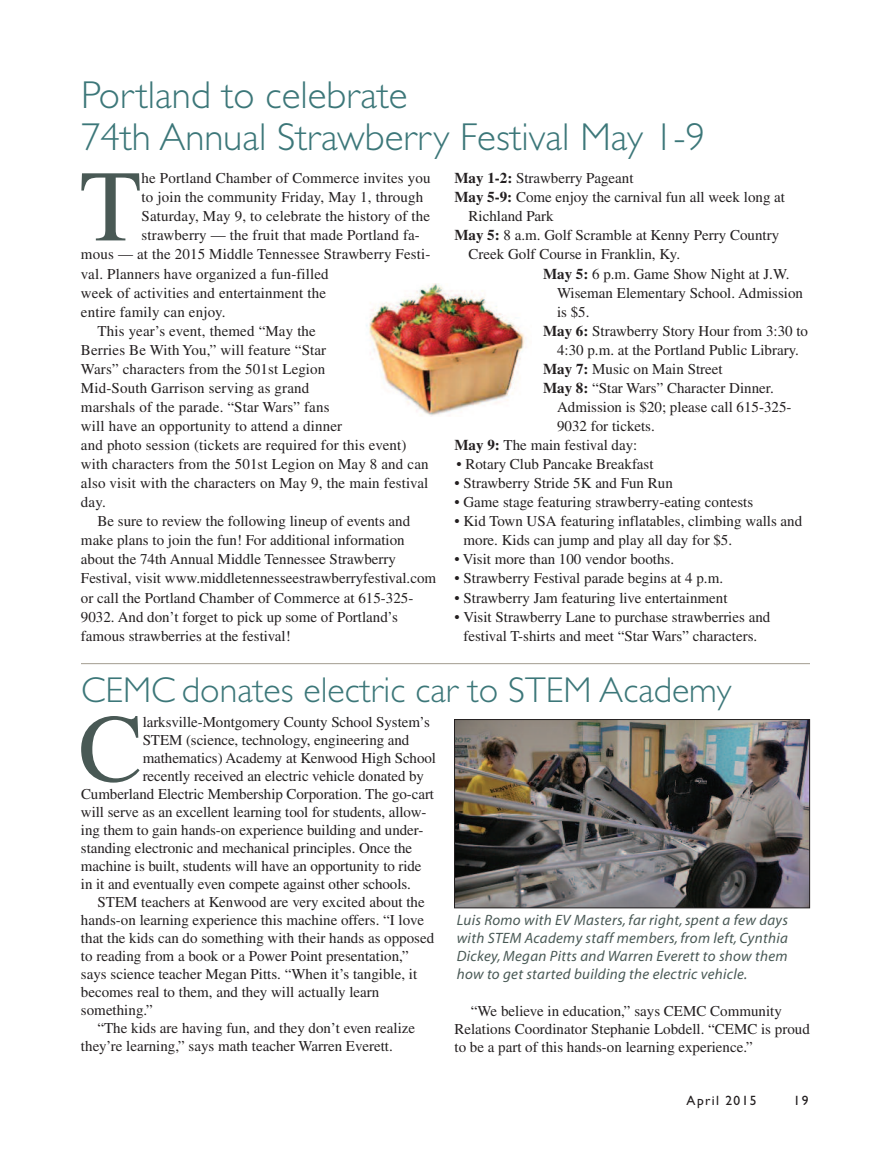
<style>
.page{position:relative;width:891px;height:1175px;background:#fff}
.page>*{position:absolute;margin:0;border:0;box-sizing:border-box;transform-origin:0 0}
.t1{font:101.25px "Times";color:#495955}
.t2{font:96.45px "Times";color:#495955}
.t3{font:300 39px/42px "Gill Sans";color:#3c7779}
.t4{font:300 36px "Gill Sans";color:#3c7779}
.t5{font:15px/19px "Times";color:#231f20}
.t6{font:italic 15px/18px "Myriad";letter-spacing:.02em;color:#495955;text-align:justify}
.t7{font:13.5px "Gill Sans";letter-spacing:.1em;color:#231f20}
.s1{font-weight:700}
</style>
<div class="page">
<img style="left:366px;top:283px;width:160px;height:134px">
<hr style="left:81px;top:663px;width:729px;height:1px;background:#a29d8f">
<img style="left:456px;top:721px;width:352px;height:185px">
<div style="left:454px;top:719px;width:356px;height:189px;border:1px solid #231f20"></div>
<h3 class="t3" style="left:81px;top:77px;width:626px">Portland to celebrate<br>74th Annual Strawberry Festival May 1-9</h3>
<h1 class="t1" style="left:80px;top:171px;width:63px">T</h1>
<p class="t5" style="left:142px;top:170px;width:291px">he Portland Chamber of Commerce invites you</p>
<p class="t5" style="left:454px;top:170px;width:181px"><span class="s1">May 1-2:</span> Strawberry Pageant</p>
<p class="t5" style="left:454px;top:189px;width:332px"><span class="s1">May 5-9:</span> Come enjoy the carnival fun all week long at</p>
<p class="t5" style="left:469px;top:208px;width:87px">Richland Park</p>
<p class="t5" style="left:454px;top:227px;width:326px"><span class="s1">May 5:</span> 8 a.m. Golf Scramble at Kenny Perry Country</p>
<p class="t5" style="left:469px;top:246px;width:213px">Creek Golf Course in Franklin, Ky.</p>
<p class="t5" style="left:543px;top:265px;width:248px"><span class="s1">May 5:</span> 6 p.m. Game Show Night at J.W.</p>
<p class="t5" style="left:557px;top:284px;width:248px">Wiseman Elementary School. Admission</p>
<p class="t5" style="left:557px;top:304px;width:34px">is $5.</p>
<p class="t5" style="left:543px;top:323px;width:267px"><span class="s1">May 6:</span> Strawberry Story Hour from 3:30 to</p>
<p class="t5" style="left:557px;top:342px;width:243px">4:30 p.m. at the Portland Public Library.</p>
<p class="t5" style="left:543px;top:361px;width:181px"><span class="s1">May 7:</span> Music on Main Street</p>
<p class="t5" style="left:543px;top:380px;width:232px"><span class="s1">May 8:</span> “Star Wars” Character Dinner.</p>
<p class="t5" style="left:557px;top:399px;width:236px">Admission is $20; please call 615-325-</p>
<p class="t5" style="left:557px;top:418px;width:99px">9032 for tickets.</p>
<p class="t5" style="left:454px;top:437px;width:184px"><span class="s1">May 9:</span> The main festival day:</p>
<p class="t5" style="left:456px;top:456px;width:199px">• Rotary Club Pancake Breakfast</p>
<p class="t5" style="left:454px;top:475px;width:220px">• Strawberry Stride 5K and Fun Run</p>
<p class="t5" style="left:454px;top:494px;width:300px">• Game stage featuring strawberry-eating contests</p>
<p class="t5" style="left:463px;top:513px;width:340px;text-indent:-9px">• Kid Town USA featuring inflatables, climbing walls and more. Kids can jump and play all day for $5.</p>
<p class="t5" style="left:454px;top:551px;width:221px">• Visit more than 100 vendor booths.</p>
<p class="t5" style="left:454px;top:570px;width:270px">• Strawberry Festival parade begins at 4 p.m.</p>
<p class="t5" style="left:454px;top:589px;width:275px">• Strawberry Jam featuring live entertainment</p>
<p class="t5" style="left:454px;top:608px;width:317px;text-align:center">• Visit Strawberry Lane to purchase strawberries and festival T-shirts and meet “Star Wars” characters.</p>
<h3 class="t4" style="left:81px;top:676px;width:652px">CEMC donates electric car to STEM Academy</h3>
<h2 class="t2" style="left:78px;top:715px;width:66px">C</h2>
<p class="t5" style="left:143px;top:714px;width:289px">larksville-Montgomery County School System’s</p>
<p class="t5" style="left:142px;top:189px;width:283px">to join the community Friday, May 1, through</p>
<p class="t5" style="left:142px;top:208px;width:290px">Saturday, May 9, to celebrate the history of the</p>
<p class="t5" style="left:142px;top:227px;width:280px">strawberry — the fruit that made Portland fa-</p>
<p class="t5" style="left:81px;top:246px;width:351px">mous — at the 2015 Middle Tennessee Strawberry Festi-</p>
<p class="t5" style="left:81px;top:265px;width:249px">val. Planners have organized a fun-filled</p>
<p class="t5" style="left:81px;top:284px;width:247px">week of activities and entertainment the</p>
<p class="t5" style="left:81px;top:304px;width:146px">entire family can enjoy.</p>
<p class="t5" style="left:97px;top:323px;width:220px">This year’s event, themed “May the</p>
<p class="t5" style="left:81px;top:342px;width:247px">Berries Be With You,” will feature “Star</p>
<p class="t5" style="left:81px;top:361px;width:246px">Wars” characters from the 501st Legion</p>
<p class="t5" style="left:81px;top:380px;width:230px">Mid-South Garrison serving as grand</p>
<p class="t5" style="left:81px;top:399px;width:250px">marshals of the parade. “Star Wars” fans</p>
<p class="t5" style="left:81px;top:418px;width:263px">will have an opportunity to attend a dinner</p>
<p class="t5" style="left:81px;top:437px;width:327px">and photo session (tickets are required for this event)</p>
<p class="t5" style="left:81px;top:456px;width:349px">with characters from the 501st Legion on May 8 and can</p>
<p class="t5" style="left:81px;top:475px;width:349px">also visit with the characters on May 9, the main festival</p>
<p class="t5" style="left:81px;top:494px;width:26px">day.</p>
<p class="t5" style="left:97px;top:513px;width:314px">Be sure to review the following lineup of events and</p>
<p class="t5" style="left:81px;top:532px;width:325px">make plans to join the fun! For additional information</p>
<p class="t5" style="left:81px;top:551px;width:317px">about the 74th Annual Middle Tennessee Strawberry</p>
<p class="t5" style="left:81px;top:570px;width:357px">Festival, visit www.middletennesseestrawberryfestival.com</p>
<p class="t5" style="left:81px;top:589px;width:334px">or call the Portland Chamber of Commerce at 615-325-</p>
<p class="t5" style="left:81px;top:608px;width:318px">9032. And don’t forget to pick up some of Portland’s</p>
<p class="t5" style="left:81px;top:627px;width:211px">famous strawberries at the festival!</p>
<p class="t5" style="left:143px;top:732px;width:268px">STEM (science, technology, engineering and</p>
<p class="t5" style="left:143px;top:750px;width:295px">mathematics) Academy at Kenwood High School</p>
<p class="t5" style="left:143px;top:768px;width:283px">recently received an electric vehicle donated by</p>
<p class="t5" style="left:81px;top:786px;width:355px">Cumberland Electric Membership Corporation. The go-cart</p>
<p class="t5" style="left:81px;top:804px;width:347px">will serve as an excellent learning tool for students, allow-</p>
<p class="t5" style="left:81px;top:822px;width:344px">ing them to gain hands-on experience building and under-</p>
<p class="t5" style="left:81px;top:840px;width:333px">standing electronic and mechanical principles. Once the</p>
<p class="t5" style="left:81px;top:858px;width:342px">machine is built, students will have an opportunity to ride</p>
<p class="t5" style="left:81px;top:876px;width:331px">in it and eventually even compete against other schools.</p>
<p class="t5" style="left:97px;top:894px;width:329px">STEM teachers at Kenwood are very excited about the</p>
<p class="t5" style="left:81px;top:912px;width:345px">hands-on learning experience this machine offers. “I love</p>
<p class="t5" style="left:81px;top:930px;width:355px">that the kids can do something with their hands as opposed</p>
<p class="t5" style="left:81px;top:948px;width:329px">to reading from a book or a Power Point presentation,”</p>
<p class="t5" style="left:81px;top:966px;width:338px">says science teacher Megan Pitts. “When it’s tangible, it</p>
<p class="t5" style="left:81px;top:984px;width:300px">becomes real to them, and they will actually learn</p>
<p class="t5" style="left:81px;top:1002px;width:73px">something.”</p>
<p class="t5" style="left:97px;top:1020px;width:319px">“The kids are having fun, and they don’t even realize</p>
<p class="t5" style="left:81px;top:1038px;width:313px">they’re learning,” says math teacher Warren Everett.</p>
<p class="t6" style="left:457px;top:912px;width:333px">Luis Romo with EV Masters, far right,spent a few days with STEM Academy staff members, from left, Cynthia Dickey, Megan Pitts and Warren Everett to show them how to get started building the electric vehicle.</p>
<p class="t5" style="left:454px;top:1003px;width:357px;line-height:18px;text-indent:17px">“We believe in education,” says CEMC Community<br>Relations Coordinator Stephanie Lobdell. “CEMC is proud to be a part of this hands-on learning experience.”</p>
<p class="t7" style="left:687px;top:1095px;width:71px">April 2015</p>
<p class="t7" style="left:794px;top:1095px;width:16px">19</p>
</div>
